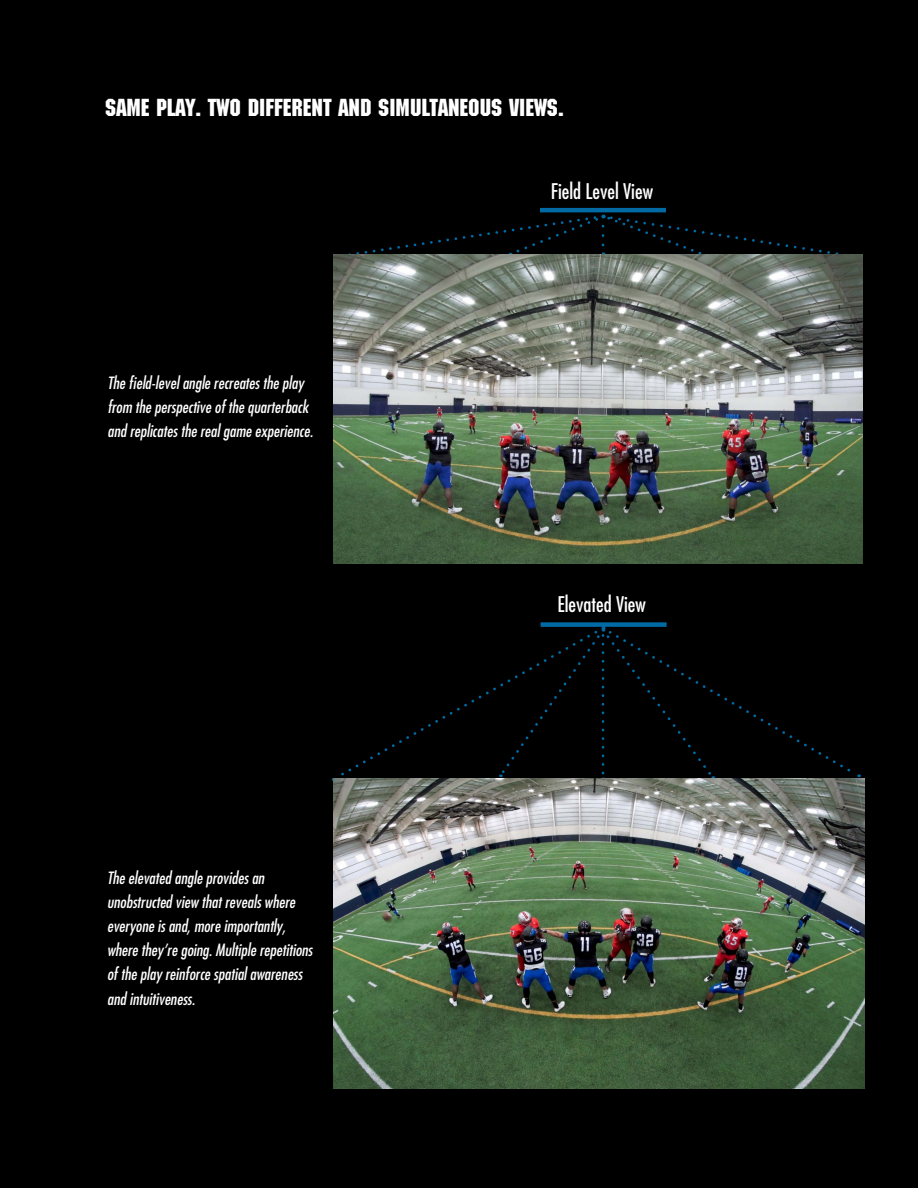
<style>
.page{position:relative;width:918px;height:1188px;background:#000}
.page>*{position:absolute;margin:0;border:0;box-sizing:border-box;transform-origin:0 0}
.t1{font:24px "Machine";color:#fff}
.t2{font:condensed 21px "Futura";color:#fff}
.t3{font:italic condensed 16.5px/24px "Futura";color:#fff}
</style>
<div class="page">
<svg style="left:333px;top:626px;width:527px;height:155px"></svg>
<svg style="left:348px;top:214px;width:498px;height:40px"></svg>
<div style="left:541px;top:622px;width:126px;height:5px;background:#006aa4"></div>
<hr style="left:540px;top:208px;width:126px;height:4px;background:#006aa4">
<img style="left:334px;top:254px;width:529px;height:309px">
<img style="left:334px;top:779px;width:530px;height:310px">
<h1 class="t1" style="left:105px;top:94px;width:460px">SAME PLAY. TWO DIFFERENT AND SIMULTANEOUS VIEWS.</h1>
<p class="t3" style="left:107px;top:370px;width:207px">The field-level angle recreates the play from the perspective of the quarterback and replicates the real game experience.</p>
<p class="t3" style="left:107px;top:866px;width:207px">The elevated angle provides an unobstructed view that reveals where everyone is and, more importantly, where they’re going. Multiple repetitions of the play reinforce spatial awareness and intuitiveness.</p>
<p class="t2" style="left:551px;top:178px;width:104px">Field Level View</p>
<p class="t2" style="left:557px;top:591px;width:90px">Elevated View</p>
</div>
